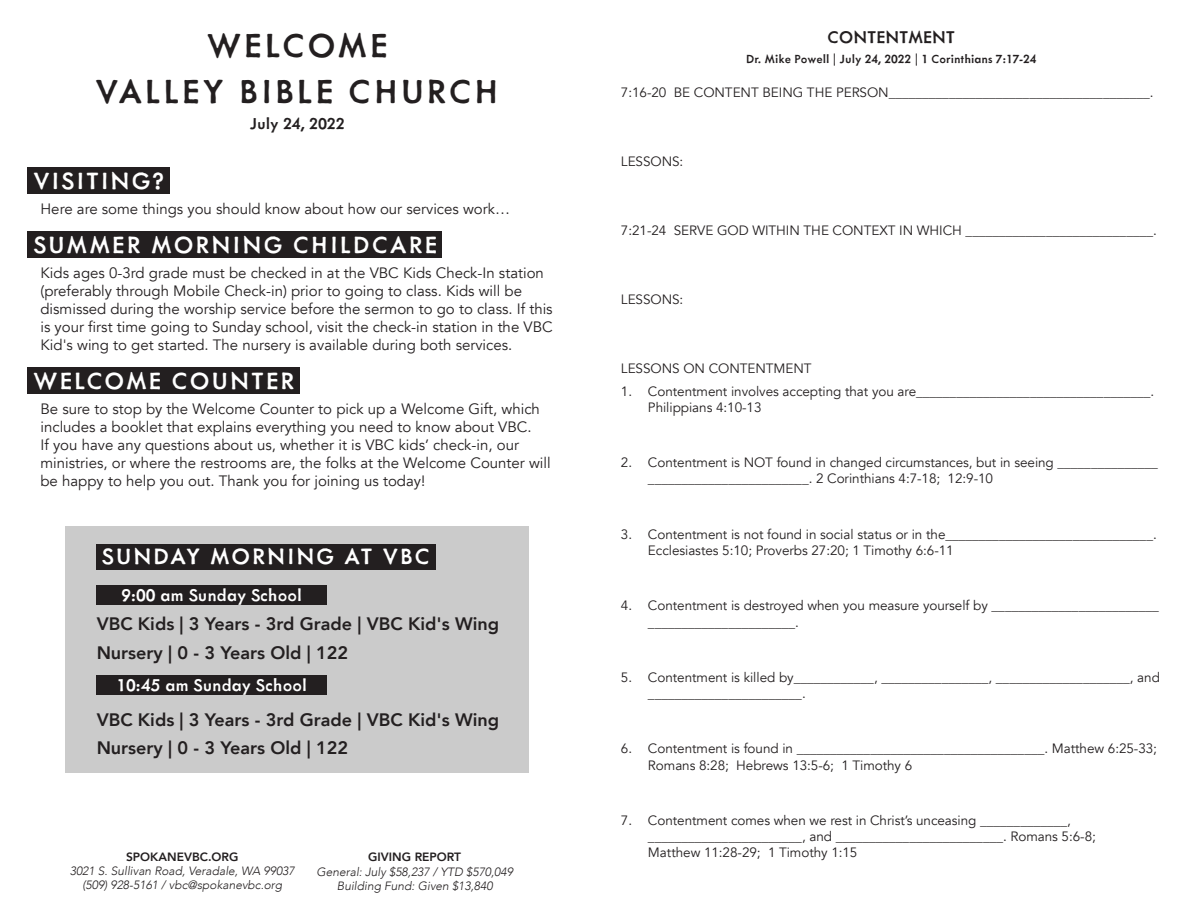
<style>
.page{position:relative;width:1188px;height:918px;background:#fff}
.page>*{position:absolute;margin:0;border:0;box-sizing:border-box;transform-origin:0 0}
.t1{font:500 38.25px/45.9px "Metallophile Sp 8";letter-spacing:.07em;color:#231f20;text-align:center}
.t2{font:500 27px "Metallophile Sp 8";letter-spacing:.075em;color:#fff}
.t3{font:500 25.5px "Metallophile Sp 8";letter-spacing:.075em;color:#fff}
.t4{font:500 19.5px "Metallophile Sp 8";color:#fff}
.t5{font:500 19.5px "Metallophile Sp 8";color:#231f20}
.t6{font:800 18px/28.3px "Avenir";color:#231f20}
.t7{font:500 18px "Metallophile Sp 8";letter-spacing:-.005em;color:#231f20}
.t8{font:15px/18px "Avenir";color:#231f20}
.t9{font:13.5px/16.2px "Avenir";letter-spacing:-.005em;color:#231f20}
.t10{font:500 13.5px "Metallophile Sp 8";color:#231f20}
.t11{font:italic 300 12px/14.4px "Avenir";color:#231f20;text-align:center}
.t12{font:800 12px "Avenir";color:#231f20}
</style>
<div class="page">
<div style="left:27px;top:167px;width:142px;height:27px;background:#231f20"></div>
<div style="left:27px;top:231px;width:415px;height:27px;background:#231f20"></div>
<div style="left:27px;top:367px;width:272px;height:27px;background:#231f20"></div>
<div style="left:65px;top:526px;width:464px;height:247px;background:#cbcbcb"></div>
<div style="left:96px;top:544px;width:340px;height:25px;background:#231f20"></div>
<div style="left:97px;top:586px;width:230px;height:19px;background:#231f20"></div>
<div style="left:97px;top:675px;width:230px;height:20px;background:#231f20"></div>
<h1 class="t1" style="left:96px;top:21px;width:405px">WELCOME<br>VALLEY BIBLE CHURCH</h1>
<h3 class="t7" style="left:250px;top:113px;width:96px">July 24, 2022</h3>
<h2 class="t2" style="left:34px;top:164px;width:133px">VISITING?</h2>
<p class="t8" style="left:40px;top:200px;width:471px">Here are some things you should know about how our services work…</p>
<h2 class="t2" style="left:34px;top:228px;width:405px">SUMMER MORNING CHILDCARE</h2>
<p class="t8" style="left:40px;top:264px;width:514px">Kids ages 0-3rd grade must be checked in at the VBC Kids Check-In station (preferably through Mobile Check-in) prior to going to class. Kids will be dismissed during the worship service before the sermon to go to class. If this is your first time going to Sunday school, visit the check-in station in the VBC Kid's wing to get started. The nursery is available during both services.</p>
<h2 class="t2" style="left:34px;top:364px;width:263px">WELCOME COUNTER</h2>
<p class="t8" style="left:40px;top:400px;width:512px">Be sure to stop by the Welcome Counter to pick up a Welcome Gift, which includes a booklet that explains everything you need to know about VBC.<br>If you have any questions about us, whether it is VBC kids’ check-in, our ministries, or where the restrooms are, the folks at the Welcome Counter will be happy to help you out. Thank you for joining us today!</p>
<h3 class="t3" style="left:102px;top:541px;width:330px">SUNDAY MORNING AT VBC</h3>
<h3 class="t4" style="left:121px;top:584px;width:182px">9:00 am Sunday School</h3>
<h3 class="t6" style="left:97px;top:610px;width:404px">VBC Kids | 3 Years - 3rd Grade | VBC Kid's Wing<br>Nursery | 0 - 3 Years Old | 122</h3>
<h3 class="t4" style="left:117px;top:673px;width:192px">10:45 am Sunday School</h3>
<h3 class="t6" style="left:97px;top:706px;width:404px">VBC Kids | 3 Years - 3rd Grade | VBC Kid's Wing<br>Nursery | 0 - 3 Years Old | 122</h3>
<p class="t12" style="left:126px;top:847px;width:114px">SPOKANEVBC.ORG</p>
<p class="t11" style="left:70px;top:864px;width:226px">3021 S. Sullivan Road, Veradale, WA 99037 (509) 928-5161 / vbc@spokanevbc.org</p>
<p class="t12" style="left:368px;top:848px;width:94px">GIVING REPORT</p>
<p class="t11" style="left:316px;top:864px;width:198px">General: July $58,237 / YTD $570,049<br>Building Fund: Given $13,840</p>
<h3 class="t5" style="left:827px;top:25px;width:129px">CONTENTMENT</h3>
<p class="t10" style="left:746px;top:50px;width:292px">Dr. Mike Powell | July 24, 2022 | 1 Corinthians 7:17-24</p>
<p class="t9" style="left:621px;top:85px;width:534px">7:16-20 BE CONTENT BEING THE PERSON_______________________________________.</p>
<p class="t9" style="left:621px;top:154px;width:64px">LESSONS:</p>
<p class="t9" style="left:621px;top:223px;width:537px">7:21-24 SERVE GOD WITHIN THE CONTEXT IN WHICH ____________________________.</p>
<p class="t9" style="left:621px;top:291px;width:64px">LESSONS:</p>
<p class="t9" style="left:621px;top:360px;width:192px">LESSONS ON CONTENTMENT</p>
<p class="t9" style="left:648px;top:383px;width:508px;text-indent:-27px">1. Contentment involves accepting that you are___________________________________.<br>Philippians 4:10-13</p>
<p class="t9" style="left:648px;top:455px;width:512px;text-indent:-27px">2. Contentment is NOT found in changed circumstances, but in seeing _______________ ________________________. 2 Corinthians 4:7-18; 12:9-10</p>
<p class="t9" style="left:648px;top:526px;width:510px;text-indent:-27px">3. Contentment is not found in social status or in the_______________________________.<br>Ecclesiastes 5:10; Proverbs 27:20; 1 Timothy 6:6-11</p>
<p class="t9" style="left:648px;top:598px;width:513px;text-indent:-27px">4. Contentment is destroyed when you measure yourself by _________________________ ______________________.</p>
<p class="t9" style="left:648px;top:669px;width:513px;text-indent:-27px">5. Contentment is killed by____________, ________________, ____________________, and _______________________.</p>
<p class="t9" style="left:648px;top:741px;width:511px;text-indent:-27px">6. Contentment is found in _____________________________________. Matthew 6:25-33;<br>Romans 8:28; Hebrews 13:5-6; 1 Timothy 6</p>
<p class="t9" style="left:648px;top:813px;width:449px;text-indent:-27px">7. Contentment comes when we rest in Christ’s unceasing _____________, _______________________, and _________________________. Romans 5:6-8;<br>Matthew 11:28-29; 1 Timothy 1:15</p>
</div>
